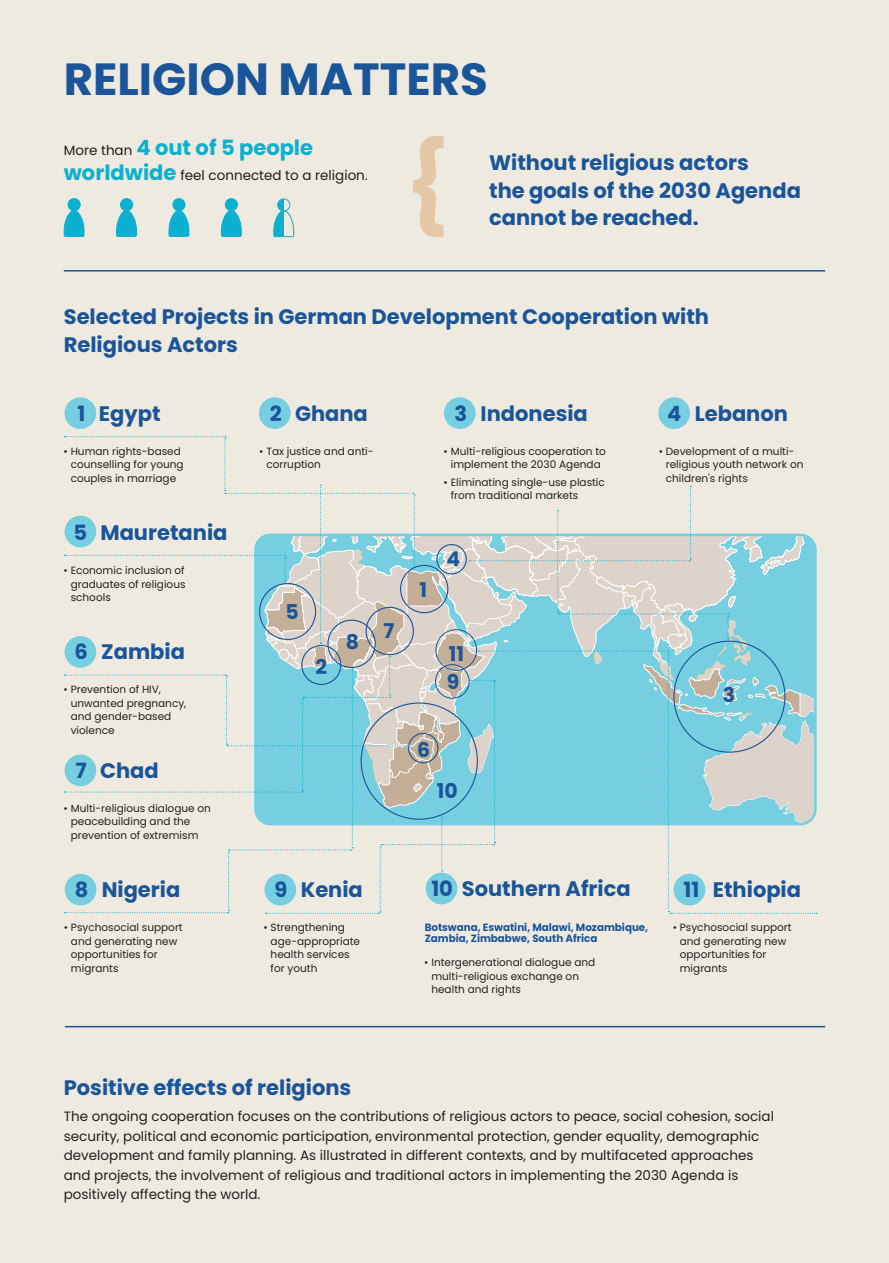
<style>
.page{position:relative;width:889px;height:1263px;background:#efeae0}
.page>*{position:absolute;margin:0;border:0;box-sizing:border-box;transform-origin:0 0}
.t1{font:700 45px "Poppins";color:#1a559a}
.t2{font:700 21px/27px "Poppins";color:#1a559a}
.t3{font:700 21px "Poppins";color:#0cb0d0}
.t4{font:700 20.4px "Poppins";color:#1a559a}
.t5{font:13.5px/19.5px "Poppins";color:#231f20}
.t6{font:10.5px/13.5px "Poppins";color:#231f20}
.t7{font:700 10.5px/10.5px "Poppins";color:#1a559a}
.s1{font-weight:400;font-size:13.5px;color:#231f20}
.s2{font-weight:700;font-size:21px;color:#0cb0d0}
</style>
<div class="page">
<hr style="left:65px;top:1026px;width:760px;height:1px;background:#1a559a">
<hr style="left:64px;top:270px;width:761px;height:2px;background:#1a559a">
<svg style="left:413px;top:136px;width:30px;height:101px"></svg>
<svg style="left:63px;top:210px;width:22px;height:27px"></svg>
<div style="left:68px;top:198px;width:13px;height:13px;background:#0cb0d0;border:1px solid #0cb0d0;border-radius:50%"></div>
<svg style="left:116px;top:210px;width:21px;height:27px"></svg>
<div style="left:120px;top:198px;width:13px;height:13px;background:#0cb0d0;border:1px solid #0cb0d0;border-radius:50%"></div>
<svg style="left:168px;top:210px;width:22px;height:27px"></svg>
<div style="left:172px;top:198px;width:13px;height:13px;background:#0cb0d0;border:1px solid #0cb0d0;border-radius:50%"></div>
<svg style="left:221px;top:210px;width:21px;height:27px"></svg>
<div style="left:225px;top:198px;width:13px;height:13px;background:#0cb0d0;border:1px solid #0cb0d0;border-radius:50%"></div>
<div style="left:278px;top:199px;width:12px;height:12px;background:#0cb0d0;border-radius:50%"></div>
<svg style="left:284px;top:200px;width:9px;height:38px"></svg>
<svg style="left:273px;top:210px;width:21px;height:27px"></svg>
<div style="left:277px;top:198px;width:13px;height:13px;border:1px solid #0cb0d0;border-radius:50%"></div>
<div style="left:65px;top:397px;width:31px;height:32px;background:#75cfe0;border-radius:50%"></div>
<div style="left:259px;top:397px;width:32px;height:32px;background:#75cfe0;border-radius:50%"></div>
<div style="left:444px;top:397px;width:31px;height:32px;background:#75cfe0;border-radius:50%"></div>
<div style="left:658px;top:397px;width:32px;height:32px;background:#75cfe0;border-radius:50%"></div>
<svg style="left:64px;top:436px;width:753px;height:478px"></svg>
<div style="left:435px;top:629px;width:42px;height:42px;border:1px solid #1a559a;border-radius:50%"></div>
<h1 class="t1" style="left:64px;top:59px;width:425px">RELIGION MATTERS</h1>
<h2 class="t3" style="left:64px;top:138px;width:251px"><span class="s1">More than</span> 4 out of 5 people</h2>
<p class="t5" style="left:64px;top:165px;width:305px"><span class="s2">worldwide</span> feel connected to a religion.</p>
<h2 class="t2" style="left:489px;top:151px;width:313px">Without religious actors<br>the goals of the 2030 Agenda cannot be reached.</h2>
<h2 class="t2" style="left:64px;top:304px;width:647px;line-height:28.5px">Selected Projects in German Development Cooperation with<br>Religious Actors</h2>
<h2 class="t2" style="left:78px;top:402px;width:84px">1 Egypt</h2>
<h2 class="t2" style="left:270px;top:402px;width:100px">2 Ghana</h2>
<h2 class="t2" style="left:454px;top:402px;width:135px">3 Indonesia</h2>
<h2 class="t2" style="left:667px;top:402px;width:122px">4 Lebanon</h2>
<p class="t6" style="left:71px;top:444px;width:114px;text-indent:-7px">• Human rights-based counselling for young couples in marriage</p>
<p class="t6" style="left:266px;top:444px;width:109px;text-indent:-7px">• Tax justice and anti&shy;corruption</p>
<p class="t6" style="left:443px;top:444px;width:164px;text-align:center">• Multi-religious cooperation to implement the 2030 Agenda</p>
<p class="t6" style="left:451px;top:475px;width:156px;text-indent:-7px">• Eliminating single-use plastic from traditional markets</p>
<h2 class="t2" style="left:73px;top:521px;width:156px">5 Mauretania</h2>
<p class="t6" style="left:71px;top:564px;width:116px;text-align:justify;text-indent:-7px">• Economic inclusion of graduates of religious schools</p>
<h2 class="t2" style="left:74px;top:640px;width:112px">6 Zambia</h2>
<p class="t6" style="left:71px;top:683px;width:117px;text-indent:-7px">• Prevention of HIV, unwanted pregnancy, and gender-based violence</p>
<h2 class="t2" style="left:76px;top:759px;width:85px">7 Chad</h2>
<p class="t6" style="left:71px;top:801px;width:142px;text-indent:-7px">• Multi-religious dialogue on peacebuilding and the prevention of extremism</p>
<h3 class="t4" style="left:285px;top:602px;width:15px">5</h3>
<h3 class="t4" style="left:315px;top:658px;width:13px">2</h3>
<h3 class="t4" style="left:346px;top:633px;width:15px">8</h3>
<h3 class="t4" style="left:383px;top:622px;width:12px">7</h3>
<h3 class="t4" style="left:419px;top:581px;width:9px">1</h3>
<h3 class="t4" style="left:446px;top:550px;width:15px">4</h3>
<h3 class="t4" style="left:449px;top:645px;width:17px">11</h3>
<h3 class="t4" style="left:447px;top:672px;width:14px">9</h3>
<h3 class="t4" style="left:417px;top:740px;width:14px">6</h3>
<h3 class="t4" style="left:437px;top:782px;width:22px">10</h3>
<p class="t6" style="left:666px;top:444px;width:139px;text-indent:-7px">• Development of a multi&shy;religious youth network on children's rights</p>
<h3 class="t4" style="left:722px;top:686px;width:14px">3</h3>
<h2 class="t2" style="left:274px;top:878px;width:90px">9 Kenia</h2>
<h2 class="t2" style="left:431px;top:877px;width:201px">10 Southern Africa</h2>
<h2 class="t2" style="left:75px;top:878px;width:107px">8 Nigeria</h2>
<h2 class="t2" style="left:683px;top:878px;width:119px">11 Ethiopia</h2>
<p class="t7" style="left:425px;top:923px;width:225px">Botswana, Eswatini, Malawi, Mozambique,<br>Zambia, Zimbabwe, South Africa</p>
<p class="t6" style="left:71px;top:921px;width:113px;text-indent:-7px">• Psychosocial support and generating new opportunities for migrants</p>
<p class="t6" style="left:680px;top:921px;width:113px;text-indent:-7px">• Psychosocial support and generating new opportunities for migrants</p>
<p class="t6" style="left:271px;top:921px;width:91px;text-indent:-7px">• Strengthening age-appropriate health services for youth</p>
<p class="t6" style="left:431px;top:956px;width:165px;text-indent:-7px">• Intergenerational dialogue and multi-religious exchange on health and rights</p>
<h2 class="t2" style="left:64px;top:1076px;width:289px">Positive effects of religions</h2>
<p class="t5" style="left:64px;top:1107px;width:711px">The ongoing cooperation focuses on the contributions of religious actors to peace, social cohesion, social security, political and economic participation, environmental protection, gender equality, demographic development and family planning. As illustrated in different contexts, and by multifaceted approaches and projects, the involvement of religious and traditional actors in implementing the 2030 Agenda is positively affecting the world.</p>
</div>
